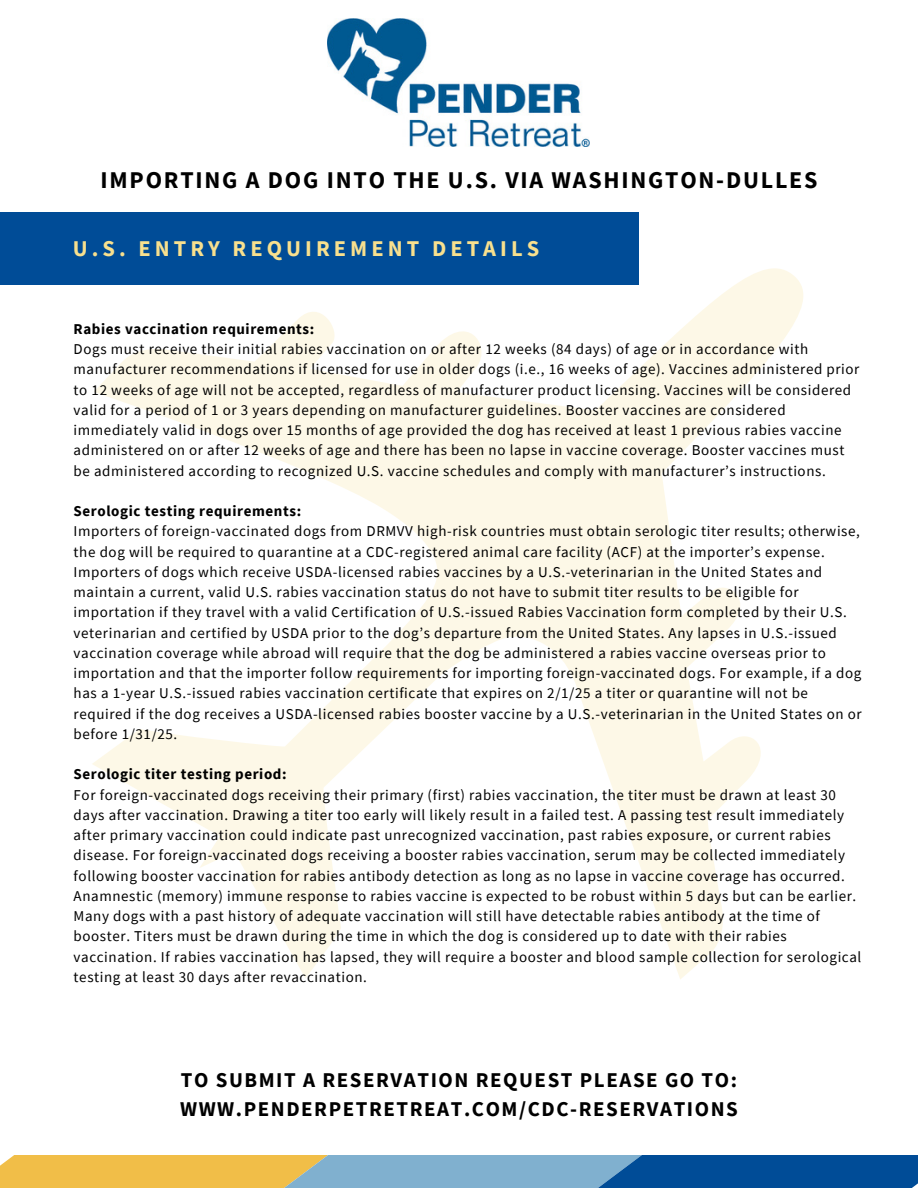
<style>
.page{position:relative;width:918px;height:1188px;background:#fff}
.page>*{position:absolute;margin:0;border:0;box-sizing:border-box;transform-origin:0 0}
.t1{font:700 24px "Source Sans Pro";letter-spacing:.075em;color:#000}
.t2{font:700 22.5px "Source Sans Pro";letter-spacing:.18em;color:#f8e08e}
.t3{font:700 21px/29.2px "Source Sans Pro";letter-spacing:.075em;color:#000}
.t4{font:15px/20.2px "Source Sans Pro";letter-spacing:.04em;color:#000}
.t5{font:700 15px "Source Sans Pro";letter-spacing:.04em;color:#000}
</style>
<div class="page">
<svg style="left:92px;top:268px;width:711px;height:711px"></svg>
<div style="left:0;top:212px;width:639px;height:73px;background:#004c97"></div>
<svg style="left:0;top:1156px;width:918px;height:32px;background:#7c9490"></svg>
<img style="left:328px;top:19px;width:262px;height:127px">
<p class="t1" style="left:101px;top:164px;width:718px">IMPORTING A DOG INTO THE U.S. VIA WASHINGTON-DULLES</p>
<p class="t2" style="left:73px;top:234px;width:468px">U.S. ENTRY REQUIREMENT DETAILS</p>
<h1 class="t5" style="left:74px;top:319px;width:242px">Rabies vaccination requirements:</h1>
<p class="t4" style="left:74px;top:339px;width:787px">Dogs must receive their initial rabies vaccination on or after 12 weeks (84 days) of age or in accordance with manufacturer recommendations if licensed for use in older dogs (i.e., 16 weeks of age). Vaccines administered prior to 12 weeks of age will not be accepted, regardless of manufacturer product licensing. Vaccines will be considered valid for a period of 1 or 3 years depending on manufacturer guidelines. Booster vaccines are considered immediately valid in dogs over 15 months of age provided the dog has received at least 1 previous rabies vaccine administered on or after 12 weeks of age and there has been no lapse in vaccine coverage. Booster vaccines must be administered according to recognized U.S. vaccine schedules and comply with manufacturer’s instructions.</p>
<h1 class="t5" style="left:74px;top:501px;width:229px">Serologic testing requirements:</h1>
<p class="t4" style="left:74px;top:521px;width:790px">Importers of foreign-vaccinated dogs from DRMVV high-risk countries must obtain serologic titer results; otherwise, the dog will be required to quarantine at a CDC-registered animal care facility (ACF) at the importer’s expense.<br>Importers of dogs which receive USDA-licensed rabies vaccines by a U.S.-veterinarian in the United States and maintain a current, valid U.S. rabies vaccination status do not have to submit titer results to be eligible for importation if they travel with a valid Certification of U.S.-issued Rabies Vaccination form completed by their U.S. veterinarian and certified by USDA prior to the dog’s departure from the United States. Any lapses in U.S.-issued vaccination coverage while abroad will require that the dog be administered a rabies vaccine overseas prior to importation and that the importer follow requirements for importing foreign-vaccinated dogs. For example, if a dog has a 1-year U.S.-issued rabies vaccination certificate that expires on 2/1/25 a titer or quarantine will not be required if the dog receives a USDA-licensed rabies booster vaccine by a U.S.-veterinarian in the United States on or before 1/31/25.</p>
<p class="t5" style="left:74px;top:765px;width:214px">Serologic titer testing period:</p>
<p class="t4" style="left:74px;top:784px;width:789px">For foreign-vaccinated dogs receiving their primary (first) rabies vaccination, the titer must be drawn at least 30 days after vaccination. Drawing a titer too early will likely result in a failed test. A passing test result immediately after primary vaccination could indicate past unrecognized vaccination, past rabies exposure, or current rabies disease. For foreign-vaccinated dogs receiving a booster rabies vaccination, serum may be collected immediately following booster vaccination for rabies antibody detection as long as no lapse in vaccine coverage has occurred.<br>Anamnestic (memory) immune response to rabies vaccine is expected to be robust within 5 days but can be earlier.<br>Many dogs with a past history of adequate vaccination will still have detectable rabies antibody at the time of booster. Titers must be drawn during the time in which the dog is considered up to date with their rabies vaccination. If rabies vaccination has lapsed, they will require a booster and blood sample collection for serological testing at least 30 days after revaccination.</p>
<p class="t3" style="left:180px;top:1065px;width:559px">TO SUBMIT A RESERVATION REQUEST PLEASE GO TO:<br>WWW.PENDERPETRETREAT.COM/CDC-RESERVATIONS</p>
</div>
